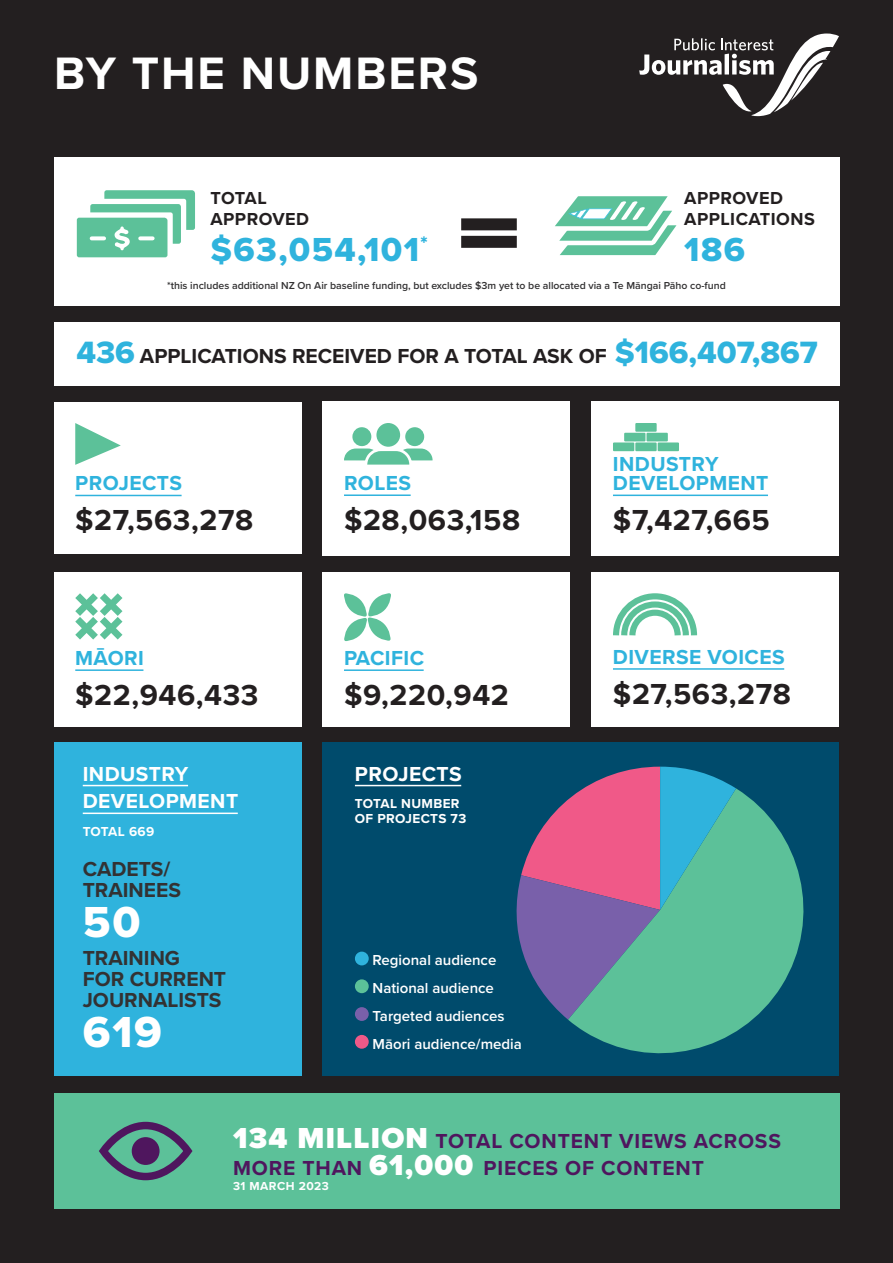
<style>
.page{position:relative;width:893px;height:1263px;background:#231f20}
.page>*{position:absolute;margin:0;border:0;box-sizing:border-box;transform-origin:0 0}
.Heading_1{font:700 47.1px "Proxima Nova";letter-spacing:.04em;color:#fff}
.Heading_1_-_TE_REO{font:45px "Proxima Nova Extrabld";color:#fff}
.Heading_1_-_TE_REO-2{font:34.5px "Proxima Nova Extrabld";letter-spacing:.04em;color:#2fb3dd}
.Numbers_3{font:700 30px "Proxima Nova";letter-spacing:.02em;color:#231f20}
.Heading_1_-_TE_REO-3{font:700 21px/27px "Proxima Nova";letter-spacing:.04em;color:#4f165e}
.Numbers_1{font:700 21px/19.5px "Proxima Nova";letter-spacing:.02em;color:#2fb3dd}
.Heading_1_-_TE_REO-4{font:700 21px "Proxima Nova";color:#231f20}
.Body_-_Intro_Highlig{font:700 21px/21px "Proxima Nova";color:#333233}
.Numbers_1-2{font:700 21px "Proxima Nova";letter-spacing:.02em;color:#fff}
.Heading_2_English{font:700 18px/21px "Proxima Nova";letter-spacing:.025em;color:#231f20}
.P_body_1{font:600 15px "Proxima Nova";color:#fff}
.Heading_2_English-2{font:700 13.5px/15px "Proxima Nova";letter-spacing:.025em;color:#fff}
.Heading_1_-_TE_REO-5{font:700 12px "Proxima Nova";letter-spacing:.04em;color:#fff}
.Body_-_Intro_Highlig-2{font:600 10.5px "Proxima Nova";color:#333233}
.s1{font-family:"Proxima Nova Extrabld";font-weight:400;font-size:31.95px;color:#2fb3dd}
.s2{font-weight:900;font-size:30px;color:#fff}
</style>
<div class="page">
<svg style="left:639px;top:34px;width:200px;height:82px"></svg>
<div style="left:54px;top:402px;width:247px;height:152px;background:#fff"></div>
<hr style="left:75px;top:495px;width:107px;height:1px;background:#2fb3dd">
<svg style="left:75px;top:423px;width:46px;height:42px"></svg>
<div style="left:54px;top:572px;width:247px;height:154px;background:#fff"></div>
<hr style="left:75px;top:669px;width:68px;height:2px;background:#2fb3dd">
<svg style="left:75px;top:593px;width:48px;height:47px"></svg>
<div style="left:323px;top:402px;width:247px;height:154px;background:#fff"></div>
<hr style="left:344px;top:494px;width:67px;height:2px;background:#2fb3dd">
<div style="left:376px;top:423px;width:24px;height:24px;background:#5cc199;border-radius:50%"></div>
<div style="left:405px;top:427px;width:19px;height:19px;background:#5cc199;border-radius:50%"></div>
<div style="left:352px;top:427px;width:19px;height:19px;background:#5cc199;border-radius:50%"></div>
<svg style="left:344px;top:448px;width:89px;height:17px"></svg>
<div style="left:323px;top:572px;width:247px;height:154px;background:#fff"></div>
<hr style="left:344px;top:669px;width:80px;height:2px;background:#2fb3dd">
<svg style="left:344px;top:593px;width:47px;height:48px"></svg>
<div style="left:592px;top:402px;width:247px;height:154px;background:#fff"></div>
<hr style="left:613px;top:495px;width:155px;height:1px;background:#2fb3dd">
<div style="left:613px;top:442px;width:21px;height:9px;background:#5cc199"></div>
<div style="left:658px;top:442px;width:21px;height:9px;background:#5cc199"></div>
<div style="left:635px;top:442px;width:22px;height:9px;background:#5cc199"></div>
<div style="left:635px;top:423px;width:22px;height:9px;background:#5cc199"></div>
<div style="left:646px;top:433px;width:22px;height:8px;background:#5cc199"></div>
<div style="left:624px;top:433px;width:21px;height:8px;background:#5cc199"></div>
<div style="left:592px;top:572px;width:247px;height:154px;background:#fff"></div>
<hr style="left:613px;top:668px;width:171px;height:2px;background:#2fb3dd">
<svg style="left:613px;top:593px;width:85px;height:43px"></svg>
<div style="left:54px;top:157px;width:785px;height:149px;background:#fff"></div>
<div style="left:54px;top:322px;width:785px;height:64px;background:#fff"></div>
<div style="left:323px;top:742px;width:516px;height:334px;background:#004b6c"></div>
<div style="left:355px;top:952px;width:14px;height:13px;background:#2fb3dd;border-radius:50%"></div>
<div style="left:355px;top:979px;width:14px;height:14px;background:#5cc199;border-radius:50%"></div>
<div style="left:355px;top:1007px;width:14px;height:14px;background:#7960aa;border-radius:50%"></div>
<div style="left:355px;top:1035px;width:14px;height:14px;background:#f05988;border-radius:50%"></div>
<svg style="left:568px;top:788px;width:236px;height:266px;fill:#5cc199"></svg>
<svg style="left:516px;top:767px;width:220px;height:253px;background:#768399"></svg>
<hr style="left:355px;top:785px;width:106px;height:1px;background:#fff">
<div style="left:54px;top:742px;width:247px;height:334px;background:#2fb3dd"></div>
<hr style="left:83px;top:785px;width:105px;height:1px;background:#fff">
<hr style="left:83px;top:812px;width:155px;height:2px;background:#fff">
<div style="left:54px;top:1093px;width:785px;height:116px;background:#5cc199"></div>
<svg style="left:99px;top:1121px;width:94px;height:60px"></svg>
<div style="left:132px;top:1137px;width:28px;height:28px;background:#4f165e;border-radius:50%"></div>
<svg style="left:76px;top:190px;width:119px;height:68px"></svg>
<svg style="left:92px;top:236px;width:12px;height:4px"></svg>
<svg style="left:140px;top:236px;width:13px;height:4px"></svg>
<svg style="left:555px;top:196px;width:122px;height:60px"></svg>
<div style="left:461px;top:218px;width:56px;height:12px;background:#231f20"></div>
<div style="left:461px;top:236px;width:56px;height:12px;background:#231f20"></div>
<p class="Heading_1" style="left:54px;top:38px;width:426px">BY THE NUMBERS</p>
<p class="Heading_2_English" style="left:211px;top:188px;width:100px">TOTAL<br>APPROVED</p>
<p class="Heading_1_-_TE_REO-2" style="left:211px;top:224px;width:219px">$63,054,101<sup>*</sup></p>
<p class="Heading_2_English" style="left:684px;top:188px;width:132px">APPROVED<br>APPLICATIONS</p>
<p class="Heading_1_-_TE_REO-2" style="left:684px;top:224px;width:62px">186</p>
<p class="Body_-_Intro_Highlig-2" style="left:167px;top:278px;width:560px">*this includes additional NZ On Air baseline funding, but excludes $3m yet to be allocated via a Te Māngai Pāho co-fund</p>
<p class="Heading_1_-_TE_REO-4" style="left:76px;top:341px;width:743px"><span class="s1">436</span> APPLICATIONS RECEIVED FOR A TOTAL ASK OF <span class="s1">$166,407,867</span></p>
<p class="Numbers_1" style="left:75px;top:473px;width:108px">PROJECTS</p>
<p class="Numbers_3" style="left:75px;top:498px;width:179px">$27,563,278</p>
<p class="Numbers_1" style="left:75px;top:648px;width:70px">MĀORI</p>
<p class="Numbers_3" style="left:75px;top:672px;width:185px">$22,946,433</p>
<p class="Numbers_1-2" style="left:83px;top:758px;width:107px">INDUSTRY</p>
<p class="Numbers_1-2" style="left:83px;top:786px;width:157px">DEVELOPMENT</p>
<p class="Heading_2_English-2" style="left:83px;top:824px;width:73px">TOTAL 669</p>
<p class="Body_-_Intro_Highlig" style="left:83px;top:858px;width:100px">CADETS/<br>TRAINEES</p>
<p class="Heading_1_-_TE_REO" style="left:83px;top:888px;width:59px">50</p>
<p class="Body_-_Intro_Highlig" style="left:83px;top:947px;width:145px">TRAINING<br>FOR CURRENT<br>JOURNALISTS</p>
<p class="Heading_1_-_TE_REO" style="left:83px;top:998px;width:81px">619</p>
<p class="Numbers_1" style="left:344px;top:473px;width:69px">ROLES</p>
<p class="Numbers_3" style="left:344px;top:498px;width:178px">$28,063,158</p>
<p class="Numbers_1" style="left:344px;top:648px;width:82px">PACIFIC</p>
<p class="Numbers_3" style="left:344px;top:673px;width:166px">$9,220,942</p>
<p class="Numbers_1-2" style="left:355px;top:758px;width:108px">PROJECTS</p>
<p class="Heading_2_English-2" style="left:355px;top:796px;width:113px">TOTAL NUMBER<br>OF PROJECTS 73</p>
<p class="P_body_1" style="left:373px;top:949px;width:125px">Regional audience</p>
<p class="P_body_1" style="left:373px;top:977px;width:123px">National audience</p>
<p class="P_body_1" style="left:373px;top:1005px;width:134px">Targeted audiences</p>
<p class="P_body_1" style="left:373px;top:1032px;width:151px">Māori audience/media</p>
<p class="Numbers_1" style="left:613px;top:454px;width:157px">INDUSTRY<br>DEVELOPMENT</p>
<p class="Numbers_3" style="left:613px;top:498px;width:158px">$7,427,665</p>
<p class="Numbers_1" style="left:613px;top:647px;width:173px">DIVERSE VOICES</p>
<p class="Numbers_3" style="left:613px;top:671px;width:179px">$27,563,278</p>
<p class="Heading_1_-_TE_REO-3" style="left:233px;top:1127px;width:549px"><span class="s2">134 MILLION</span> TOTAL CONTENT VIEWS ACROSS<br>MORE THAN <span class="s2">61,000</span> PIECES OF CONTENT</p>
<p class="Heading_1_-_TE_REO-5" style="left:233px;top:1177px;width:97px">31 MARCH 2023</p>
</div>
